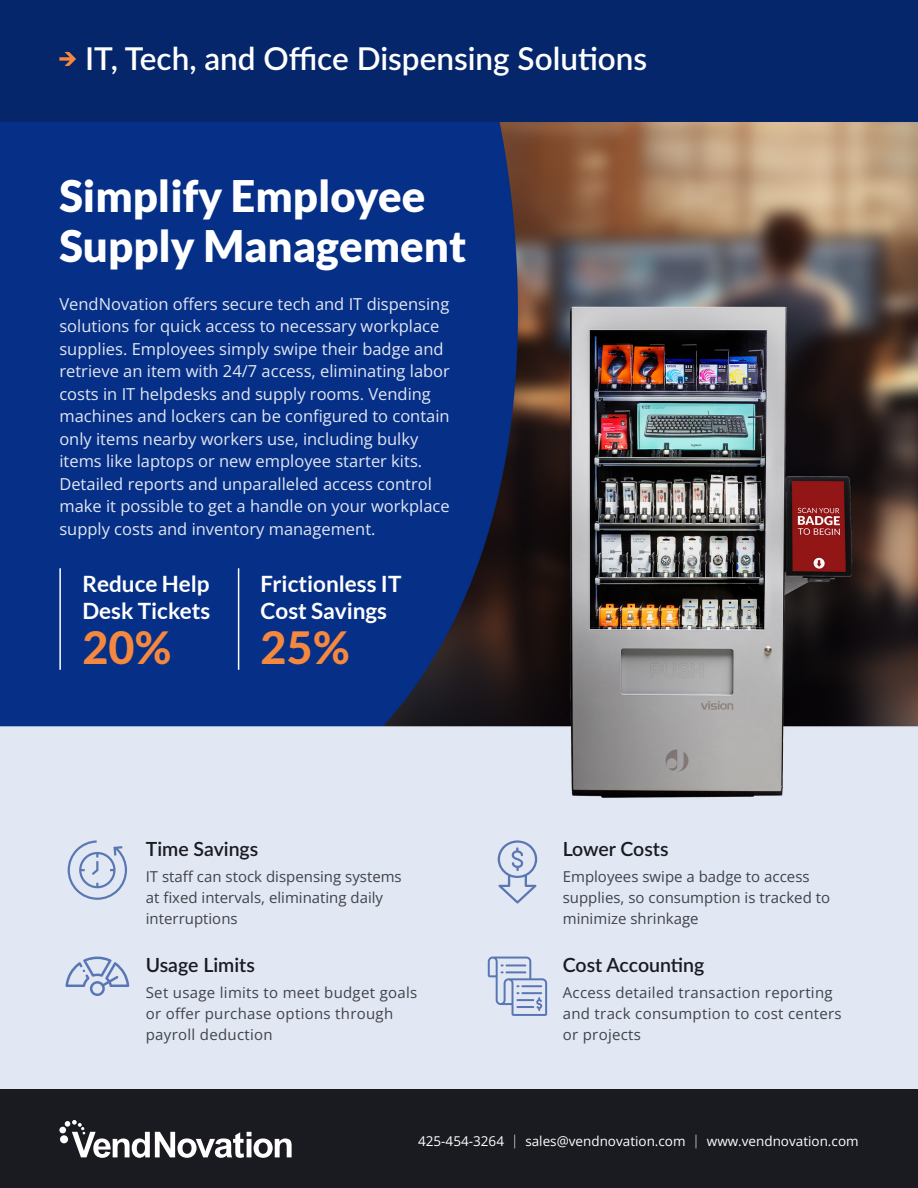
<style>
.page{position:relative;width:918px;height:1188px;background:#fff}
.page>*{position:absolute;margin:0;border:0;box-sizing:border-box;transform-origin:0 0}
.t1{font:800 45px "Lato";color:#f5883f}
.t2{font:900 43.5px/49.5px "Lato";color:#fff}
.t3{font:600 31.5px "Lato";color:#fff}
.t4{font:700 22.5px/27px "Lato";color:#fff}
.t5{font:600 19.5px "Lato";color:#1a1a21}
.t6{font:16.5px/22.5px "Open Sans";color:#e2e7f3}
.t7{font:15px/21px "Open Sans";color:#42434a}
.t8{font:15px/21px "Open Sans";letter-spacing:.02em;color:#42434a}
.t9{font:13.5px "Open Sans";color:#fff}
.s1{font-weight:300}
</style>
<div class="page">
<img style="left:0;top:122px;width:918px;height:967px">
<div style="left:0;top:0;width:918px;height:122px;background:#05266b"></div>
<svg style="left:59px;top:52px;width:17px;height:14px"></svg>
<div style="left:0;top:1090px;width:918px;height:98px;background:#1a1a21"></div>
<svg style="left:59px;top:1120px;width:233px;height:38px"></svg>
<hr style="left:59px;top:568px;width:2px;height:102px;background:#fff">
<svg style="left:498px;top:840px;width:39px;height:64px;background:#c2cee4"></svg>
<svg style="left:68px;top:840px;width:59px;height:60px;background:#c6d1e6"></svg>
<hr style="left:238px;top:568px;width:1px;height:102px;background:#fff">
<svg style="left:488px;top:957px;width:59px;height:59px;background:#becae2"></svg>
<svg style="left:66px;top:957px;width:63px;height:39px;background:#becae2"></svg>
<p class="t3" style="left:85px;top:36px;width:564px">IT, Tech, and Office Dispensing Solutions</p>
<p class="t2" style="left:59px;top:171px;width:409px">Simplify Employee<br>Supply Management</p>
<p class="t6" style="left:59px;top:292px;width:392px">VendNovation offers secure tech and IT dispensing solutions for quick access to necessary workplace supplies. Employees simply swipe their badge and retrieve an item with 24/7 access, eliminating labor costs in IT helpdesks and supply rooms. Vending machines and lockers can be configured to contain only items nearby workers use, including bulky items like laptops or new employee starter kits.<br>Detailed reports and unparalleled access control make it possible to get a handle on your workplace supply costs and inventory management.</p>
<p class="t4" style="left:82px;top:570px;width:129px">Reduce Help<br>Desk Tickets</p>
<p class="t1" style="left:82px;top:614px;width:91px">20%</p>
<p class="t4" style="left:261px;top:570px;width:142px">Frictionless IT<br>Cost Savings</p>
<p class="t1" style="left:261px;top:614px;width:91px">25%</p>
<p class="t5" style="left:146px;top:835px;width:114px">Time Savings</p>
<p class="t7" style="left:146px;top:866px;width:258px">IT staff can stock dispensing systems at fixed intervals, eliminating daily interruptions</p>
<p class="t5" style="left:146px;top:951px;width:111px">Usage Limits</p>
<p class="t8" style="left:146px;top:982px;width:273px">Set usage limits to meet budget goals or offer purchase options through payroll deduction</p>
<p class="t5" style="left:563px;top:835px;width:107px">Lower Costs</p>
<p class="t7" style="left:563px;top:866px;width:269px">Employees swipe a badge to access supplies, so consumption is tracked to minimize shrinkage</p>
<p class="t5" style="left:563px;top:951px;width:143px">Cost Accounting</p>
<p class="t8" style="left:563px;top:982px;width:280px">Access detailed transaction reporting and track consumption to cost centers or projects</p>
<p class="t9" style="left:418px;top:1132px;width:442px">425-454-3264 <span class="s1">|</span> sales@vendnovation.com <span class="s1">|</span> www.vendnovation.com</p>
</div>
